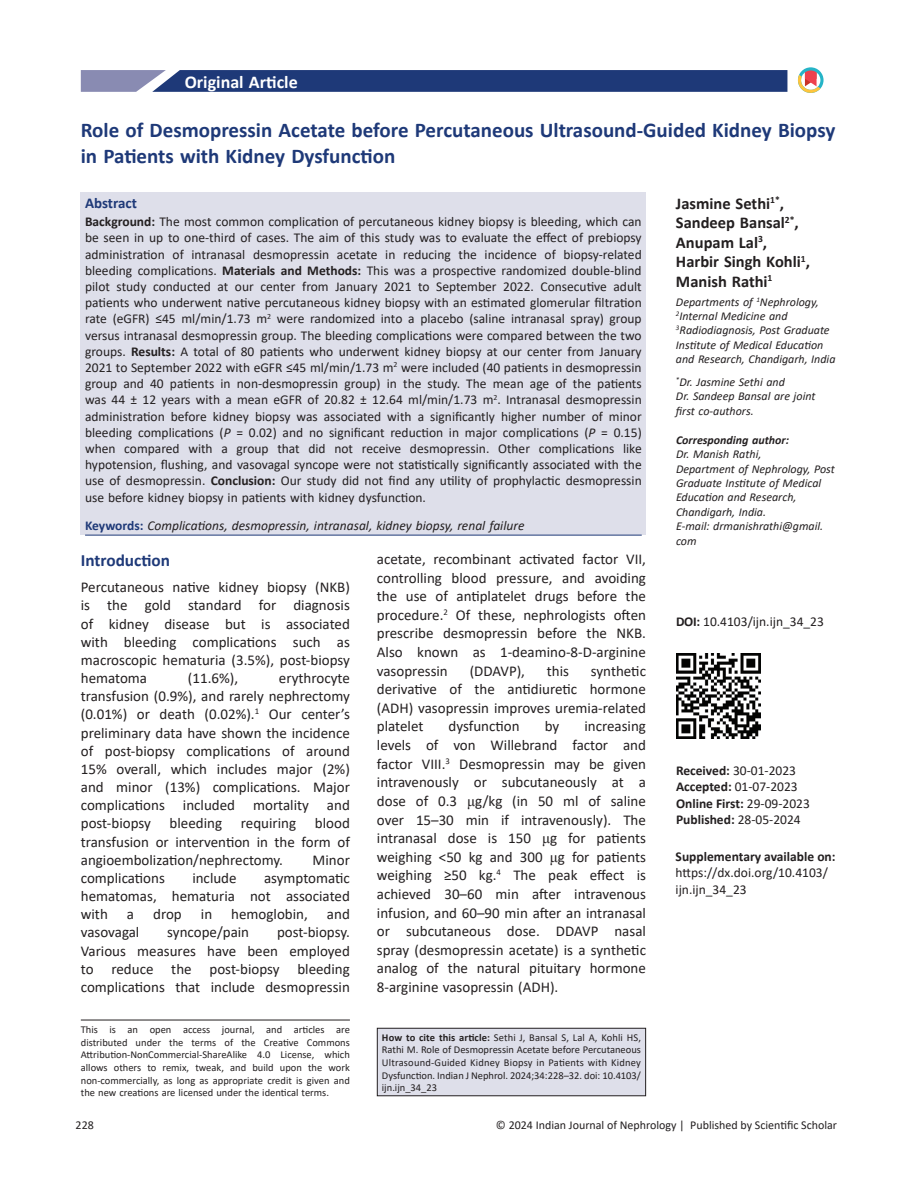
<style>
.page{position:relative;width:918px;height:1188px;background:#fff}
.page>*{position:absolute;margin:0;border:0;box-sizing:border-box;transform-origin:0 0}
.AT{font:700 21px/25.2px "Calibri";color:#1e3978}
.AH{font:700 18px "Calibri";color:#fff}
.t1{font:700 17.25px "Calibri";color:#1e3978}
.AU{font:700 16.5px/19.5px "Calibri";color:#231f20}
.TX{font:15px/18.6px "Calibri";color:#231f20;text-align:justify}
.ABSH{font:700 15px "Calibri";color:#1e3978}
.ABS{font:13.5px/16.2px "Calibri";color:#231f20;text-align:justify}
.HIS{font:13.5px/16.5px "Calibri";color:#231f20}
.KWD{font:italic 13.5px "Calibri";color:#231f20}
.HIS-2{font:700 13.5px "Calibri";color:#231f20}
.DOI{font:13.5px "Calibri";color:#231f20}
.AFF{font:italic 12px/14.4px "Calibri";color:#231f20}
.ADD{font:italic 12px/14.4px "Calibri";color:#231f20}
.t2{font:12px "Calibri";color:#231f20}
.TX-2{font:10.5px/12.6px "Calibri";color:#231f20;text-align:justify}
.HTC{font:10.5px/12.6px "Calibri";color:#231f20;text-align:justify}
.s1{font-weight:700}
.s2{font-style:italic}
.s3{font-weight:700;font-style:normal;color:#1e3978}
.s4{font-family:"Times New Roman"}
.s5{font-weight:400}
</style>
<div class="page">
<div style="left:81px;top:192px;width:565px;height:343px;background:#dedfea"></div>
<hr style="left:85px;top:535px;width:557px;height:1px;background:#1e3978">
<div style="left:377px;top:1028px;width:269px;height:68px;background:#dedfea"></div>
<div style="left:377px;top:1028px;width:269px;height:68px;border:1px solid #231f20"></div>
<svg style="left:798px;top:67px;width:25px;height:26px"></svg>
<svg style="left:81px;top:70px;width:706px;height:22px;background:#2f4781"></svg>
<hr style="left:81px;top:1020px;width:269px;height:1px;background:#231f20">
<img style="left:676px;top:654px;width:85px;height:85px">
<p class="AH" style="left:185px;top:69px;width:115px">Original Article</p>
<p class="AT" style="left:81px;top:118px;width:756px">Role of Desmopressin Acetate before Percutaneous Ultrasound‑Guided Kidney Biopsy in Patients with Kidney Dysfunction</p>
<p class="AU" style="left:676px;top:194px;width:135px">Jasmine Sethi<sup>1*</sup>,<br>Sandeep Bansal<sup>2*</sup>,<br>Anupam Lal<sup>3</sup>,<br>Harbir Singh Kohli<sup>1</sup>,<br>Manish Rathi<sup>1</sup></p>
<p class="AFF" style="left:676px;top:294px;width:161px">Departments of <sup>1</sup>Nephrology,<br><sup>2</sup>Internal Medicine and<br><sup>3</sup>Radiodiagnosis, Post Graduate<br>Institute of Medical Education and Research, Chandigarh, India</p>
<p class="AFF" style="left:676px;top:374px;width:141px"><sup>*</sup>Dr. Jasmine Sethi and<br>Dr. Sandeep Bansal are joint first co‑authors.</p>
<p class="ABSH" style="left:85px;top:192px;width:53px">Abstract</p>
<p class="ABS" style="left:85px;top:213px;width:558px"><span class="s1">Background:</span> The most common complication of percutaneous kidney biopsy is bleeding, which can be seen in up to one‑third of cases. The aim of this study was to evaluate the effect of prebiopsy administration of intranasal desmopressin acetate in reducing the incidence of biopsy‑related bleeding complications. <span class="s1">Materials and Methods:</span> This was a prospective randomized double‑blind pilot study conducted at our center from January 2021 to September 2022. Consecutive adult patients who underwent native percutaneous kidney biopsy with an estimated glomerular filtration rate (eGFR) ≤45 ml/min/1.73 m<sup>2</sup> were randomized into a placebo (saline intranasal spray) group versus intranasal desmopressin group. The bleeding complications were compared between the two groups. <span class="s1">Results:</span> A total of 80 patients who underwent kidney biopsy at our center from January 2021 to September 2022 with eGFR ≤45 ml/min/1.73 m<sup>2</sup> were included (40 patients in desmopressin group and 40 patients in non‑desmopressin group) in the study. The mean age of the patients was 44 ± 12 years with a mean eGFR of 20.82 ± 12.64 ml/min/1.73 m<sup>2</sup>. Intranasal desmopressin administration before kidney biopsy was associated with a significantly higher number of minor bleeding complications (<span class="s2">P</span> = 0.02) and no significant reduction in major complications (<span class="s2">P</span> = 0.15) when compared with a group that did not receive desmopressin. Other complications like hypotension, flushing, and vasovagal syncope were not statistically significantly associated with the use of desmopressin. <span class="s1">Conclusion:</span> Our study did not find any utility of prophylactic desmopressin use before kidney biopsy in patients with kidney dysfunction.</p>
<p class="KWD" style="left:85px;top:517px;width:441px"><span class="s3">Keywords:</span> Complications, desmopressin, intranasal, kidney biopsy, renal failure</p>
<p class="ADD" style="left:676px;top:432px;width:160px"><span class="s1">Corresponding author:<br></span>Dr. Manish Rathi,<br>Department of Nephrology, Post<br>Graduate Institute of Medical<br>Education and Research,<br>Chandigarh, India.<br>E‑mail: drmanishrathi@gmail. com</p>
<h1 class="t1" style="left:81px;top:548px;width:91px">Introduction</h1>
<p class="TX" style="left:81px;top:578px;width:271px;line-height:18.1px">Percutaneous native kidney biopsy (NKB) is the gold standard for diagnosis of kidney disease but is associated with bleeding complications such as macroscopic hematuria (3.5%), post‑biopsy hematoma</p>
<p class="TX" style="left:188px;top:669px;width:52px">(11.6%),</p>
<p class="TX" style="left:81px;top:669px;width:271px;line-height:18.1px;text-indent:198px">erythrocyte transfusion (0.9%), and rarely nephrectomy (0.01%) or death (0.02%).<sup>1</sup> Our center’s preliminary data have shown the incidence of post‑biopsy complications of around 15% overall, which includes major (2%) and minor (13%) complications. Major complications included mortality and post‑biopsy bleeding requiring blood transfusion or intervention in the form of angioembolization/nephrectomy.</p>
<p class="TX" style="left:313px;top:850px;width:39px">Minor</p>
<p class="TX" style="left:81px;top:868px;width:86px">complications</p>
<p class="TX" style="left:192px;top:868px;width:46px">include</p>
<p class="TX" style="left:81px;top:869px;width:271px;line-height:18.1px;text-indent:183px">asymptomatic hematomas, hematuria not associated with</p>
<p class="TX" style="left:127px;top:905px;width:9px">a</p>
<p class="TX" style="left:153px;top:905px;width:30px">drop</p>
<p class="TX" style="left:201px;top:905px;width:13px">in</p>
<p class="TX" style="left:231px;top:905px;width:78px">hemoglobin,</p>
<p class="TX" style="left:327px;top:905px;width:24px">and</p>
<p class="TX" style="left:81px;top:923px;width:60px">vasovagal</p>
<p class="TX" style="left:167px;top:923px;width:83px">syncope/pain</p>
<p class="TX" style="left:81px;top:923px;width:271px;line-height:18.1px;text-indent:196px">post‑biopsy.<br>Various measures have been employed to reduce the post‑biopsy bleeding complications that include desmopressin</p>
<p class="TX-2" style="left:81px;top:1023px;width:271px">This is an open access journal, and articles are distributed under the terms of the Creative Commons Attribution‑NonCommercial‑ShareAlike 4.0 License, which allows others to remix, tweak, and build upon the work non‑commercially, as long as appropriate credit is given and the new creations are licensed under the identical terms.</p>
<p class="TX" style="left:377px;top:549px;width:271px">acetate, recombinant activated factor VII, controlling blood pressure, and avoiding the use of antiplatelet drugs before the procedure.<sup>2</sup> Of these, nephrologists often prescribe desmopressin before the NKB.<br>Also known as 1‑deamino‑8‑D‑arginine vasopressin</p>
<p class="TX" style="left:470px;top:661px;width:57px">(DDAVP),</p>
<p class="TX" style="left:547px;top:661px;width:24px">this</p>
<p class="TX" style="left:377px;top:661px;width:271px;text-indent:214px">synthetic derivative of the antidiuretic hormone (ADH) vasopressin improves uremia‑related platelet</p>
<p class="TX" style="left:449px;top:717px;width:73px">dysfunction</p>
<p class="TX" style="left:545px;top:717px;width:16px">by</p>
<p class="TX" style="left:377px;top:717px;width:271px;text-indent:207px">increasing levels of von Willebrand factor and factor VIII.<sup>3</sup> Desmopressin may be given intravenously or subcutaneously at a dose of 0.3 <span class="s4">μ</span>g/kg (in 50 ml of saline over 15–30 min if intravenously). The intranasal dose is 150 <span class="s4">μ</span>g for patients weighing &lt;50 kg and 300 <span class="s4">μ</span>g for patients weighing ≥50 kg.<sup>4</sup> The peak effect is achieved 30–60 min after intravenous infusion, and 60–90 min after an intranasal or subcutaneous dose. DDAVP nasal spray (desmopressin acetate) is a synthetic analog of the natural pituitary hormone 8‑arginine vasopressin (ADH).</p>
<p class="HTC" style="left:382px;top:1031px;width:261px"><span class="s1">How to cite this article:</span> Sethi J, Bansal S, Lal A, Kohli HS, Rathi M. Role of Desmopressin Acetate before Percutaneous Ultrasound‑Guided Kidney Biopsy in Patients with Kidney Dysfunction. Indian J Nephrol. 2024;34:228–32. doi: 10.4103/ ijn.ijn_34_23</p>
<p class="DOI" style="left:676px;top:612px;width:149px"><span class="s1">DOI:</span> 10.4103/ijn.ijn_34_23</p>
<p class="HIS" style="left:676px;top:762px;width:122px"><span class="s1">Received:</span> 30‑01‑2023</p>
<p class="HIS" style="left:676px;top:778px;width:123px"><span class="s1">Accepted:</span> 01‑07‑2023</p>
<p class="HIS-2" style="left:676px;top:794px;width:135px">Online First: <span class="s5">29‑09‑2023</span></p>
<p class="HIS-2" style="left:676px;top:810px;width:126px">Published: <span class="s5">28-05-2024</span></p>
<p class="HIS" style="left:676px;top:848px;width:161px"><span class="s1">Supplementary available on: </span>https://dx.doi.org/10.4103/ ijn.ijn_34_23</p>
<p class="t2" style="left:76px;top:1116px;width:20px">228</p>
<p class="t2" style="left:496px;top:1116px;width:343px">© 2024 Indian Journal of Nephrology | Published by Scientific Scholar</p>
</div>
